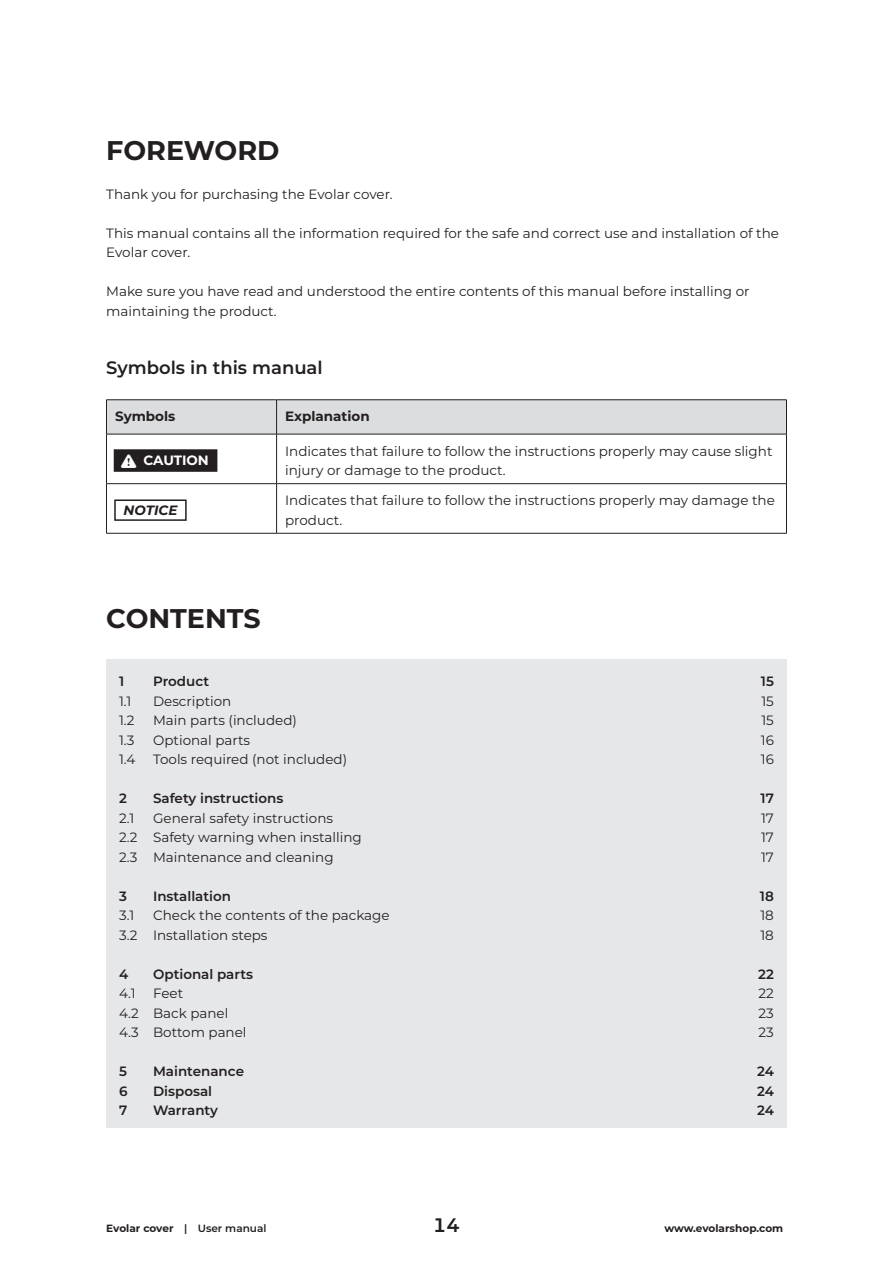
<style>
.page{position:relative;width:893px;height:1263px;background:#fff}
.page>*{position:absolute;margin:0;border:0;box-sizing:border-box;transform-origin:0 0}
.heading_1{font:700 27px "Montserrat";color:#231f20}
.t1{font:600 19.5px "Montserrat";color:#231f20}
.heading_2{font:600 18px "Montserrat";color:#231f20}
.body_1_VarA{font:13.5px/19.5px "Montserrat";color:#231f20}
.body_2{font:13.5px/19.5px "Montserrat";color:#231f20}
.t2{font:600 13.5px "Montserrat";color:#231f20}
.body_4{font:700 13.5px "Montserrat";color:#231f20}
.t3{font:700 13.5px "Montserrat";letter-spacing:-.005em;color:#fff}
.warning_4_VarA{font:italic 700 13.5px "Montserrat";color:#231f20}
.t4{font:700 10.5px "Montserrat";color:#231f20}
.s1{font-weight:600}
</style>
<div class="page">
<div style="left:107px;top:400px;width:679px;height:34px;background:#dcdddf"></div>
<hr style="left:276px;top:400px;width:1px;height:34px;background:#231f20">
<hr style="left:106px;top:434px;width:1px;height:49px;background:#231f20">
<hr style="left:786px;top:434px;width:1px;height:49px;background:#231f20">
<hr style="left:106px;top:484px;width:1px;height:49px;background:#231f20">
<hr style="left:786px;top:484px;width:1px;height:49px;background:#231f20">
<hr style="left:106px;top:533px;width:171px;height:1px;background:#231f20">
<hr style="left:277px;top:533px;width:510px;height:1px;background:#231f20">
<hr style="left:106px;top:399px;width:171px;height:1px;background:#231f20">
<hr style="left:106px;top:400px;width:1px;height:34px;background:#231f20">
<hr style="left:277px;top:399px;width:510px;height:1px;background:#231f20">
<hr style="left:786px;top:400px;width:1px;height:34px;background:#231f20">
<hr style="left:276px;top:434px;width:1px;height:49px;background:#231f20">
<hr style="left:106px;top:483px;width:171px;height:1px;background:#231f20">
<hr style="left:277px;top:483px;width:510px;height:1px;background:#231f20">
<hr style="left:276px;top:484px;width:1px;height:49px;background:#231f20">
<hr style="left:106px;top:434px;width:171px;height:1px;background:#231f20">
<hr style="left:277px;top:434px;width:510px;height:1px;background:#231f20">
<div style="left:114px;top:449px;width:103px;height:23px;background:#231f20"></div>
<div style="left:114px;top:499px;width:73px;height:22px;border:2px solid #231f20"></div>
<div style="left:106px;top:659px;width:681px;height:469px;background:#e6e7e9"></div>
<p class="heading_1" style="left:106px;top:130px;width:175px">FOREWORD</p>
<p class="body_1_VarA" style="left:106px;top:184px;width:288px">Thank you for purchasing the Evolar cover.</p>
<p class="body_1_VarA" style="left:106px;top:223px;width:674px">This manual contains all the information required for the safe and correct use and installation of the<br>Evolar cover.</p>
<p class="body_1_VarA" style="left:106px;top:281px;width:645px">Make sure you have read and understood the entire contents of this manual before installing or maintaining the product.</p>
<p class="heading_2" style="left:106px;top:355px;width:218px">Symbols in this manual</p>
<p class="body_4" style="left:115px;top:407px;width:62px">Symbols</p>
<p class="body_4" style="left:285px;top:407px;width:86px">Explanation</p>
<p class="t3" style="left:143px;top:451px;width:67px">CAUTION</p>
<p class="body_2" style="left:285px;top:441px;width:489px">Indicates that failure to follow the instructions properly may cause slight injury or damage to the product.</p>
<p class="warning_4_VarA" style="left:123px;top:500px;width:55px">NOTICE</p>
<p class="body_2" style="left:285px;top:490px;width:491px">Indicates that failure to follow the instructions properly may damage the product.</p>
<p class="heading_1" style="left:106px;top:598px;width:156px">CONTENTS</p>
<p class="t2" style="left:119px;top:672px;width:7px">1</p>
<p class="t2" style="left:153px;top:672px;width:57px">Product</p>
<p class="t2" style="left:761px;top:672px;width:15px">15</p>
<p class="body_1_VarA" style="left:119px;top:691px;width:14px">1.1</p>
<p class="body_1_VarA" style="left:153px;top:691px;width:80px">Description</p>
<p class="body_1_VarA" style="left:761px;top:691px;width:14px">15</p>
<p class="body_1_VarA" style="left:119px;top:710px;width:17px">1.2</p>
<p class="body_1_VarA" style="left:153px;top:710px;width:145px">Main parts (included)</p>
<p class="body_1_VarA" style="left:761px;top:710px;width:14px">15</p>
<p class="body_1_VarA" style="left:119px;top:730px;width:17px">1.3</p>
<p class="body_1_VarA" style="left:153px;top:730px;width:99px">Optional parts</p>
<p class="body_1_VarA" style="left:761px;top:730px;width:15px">16</p>
<p class="body_1_VarA" style="left:119px;top:749px;width:18px">1.4</p>
<p class="body_1_VarA" style="left:153px;top:749px;width:196px">Tools required (not included)</p>
<p class="body_1_VarA" style="left:761px;top:749px;width:15px">16</p>
<p class="t2" style="left:119px;top:789px;width:9px">2</p>
<p class="t2" style="left:153px;top:789px;width:132px">Safety instructions</p>
<p class="t2" style="left:761px;top:789px;width:15px">17</p>
<p class="body_1_VarA" style="left:119px;top:808px;width:17px">2.1</p>
<p class="body_1_VarA" style="left:153px;top:808px;width:182px">General safety instructions</p>
<p class="body_1_VarA" style="left:761px;top:808px;width:14px">17</p>
<p class="body_1_VarA" style="left:119px;top:827px;width:244px">2.2 Safety warning when installing</p>
<p class="body_1_VarA" style="left:761px;top:827px;width:14px">17</p>
<p class="body_1_VarA" style="left:119px;top:847px;width:216px">2.3 Maintenance and cleaning</p>
<p class="body_1_VarA" style="left:761px;top:847px;width:14px">17</p>
<p class="t2" style="left:119px;top:886px;width:9px">3</p>
<p class="t2" style="left:153px;top:886px;width:80px">Installation</p>
<p class="t2" style="left:760px;top:886px;width:15px">18</p>
<p class="body_1_VarA" style="left:119px;top:905px;width:17px">3.1</p>
<p class="body_1_VarA" style="left:153px;top:905px;width:238px">Check the contents of the package</p>
<p class="body_1_VarA" style="left:760px;top:905px;width:15px">18</p>
<p class="body_1_VarA" style="left:119px;top:925px;width:150px">3.2 Installation steps</p>
<p class="body_1_VarA" style="left:760px;top:925px;width:15px">18</p>
<p class="t2" style="left:119px;top:964px;width:11px">4</p>
<p class="t2" style="left:153px;top:964px;width:101px">Optional parts</p>
<p class="t2" style="left:758px;top:964px;width:17px">22</p>
<p class="body_1_VarA" style="left:119px;top:983px;width:18px">4.1</p>
<p class="body_1_VarA" style="left:153px;top:983px;width:32px">Feet</p>
<p class="body_1_VarA" style="left:759px;top:983px;width:17px">22</p>
<p class="body_1_VarA" style="left:119px;top:1003px;width:111px">4.2 Back panel</p>
<p class="body_1_VarA" style="left:759px;top:1003px;width:17px">23</p>
<p class="body_1_VarA" style="left:119px;top:1022px;width:129px">4.3 Bottom panel</p>
<p class="body_1_VarA" style="left:759px;top:1022px;width:17px">23</p>
<p class="t2" style="left:119px;top:1062px;width:9px">5</p>
<p class="t2" style="left:153px;top:1062px;width:93px">Maintenance</p>
<p class="t2" style="left:757px;top:1062px;width:18px">24</p>
<p class="t2" style="left:119px;top:1081px;width:10px">6</p>
<p class="t2" style="left:153px;top:1081px;width:61px">Disposal</p>
<p class="t2" style="left:757px;top:1081px;width:18px">24</p>
<p class="t2" style="left:119px;top:1101px;width:10px">7</p>
<p class="t2" style="left:153px;top:1101px;width:66px">Warranty</p>
<p class="t2" style="left:757px;top:1101px;width:18px">24</p>
<p class="t4" style="left:106px;top:1221px;width:162px">Evolar cover <span class="s1">| User manual</span></p>
<h2 class="t1" style="left:433px;top:1211px;width:29px">14</h2>
<p class="t4" style="left:664px;top:1221px;width:120px">www.evolarshop.com</p>
</div>
